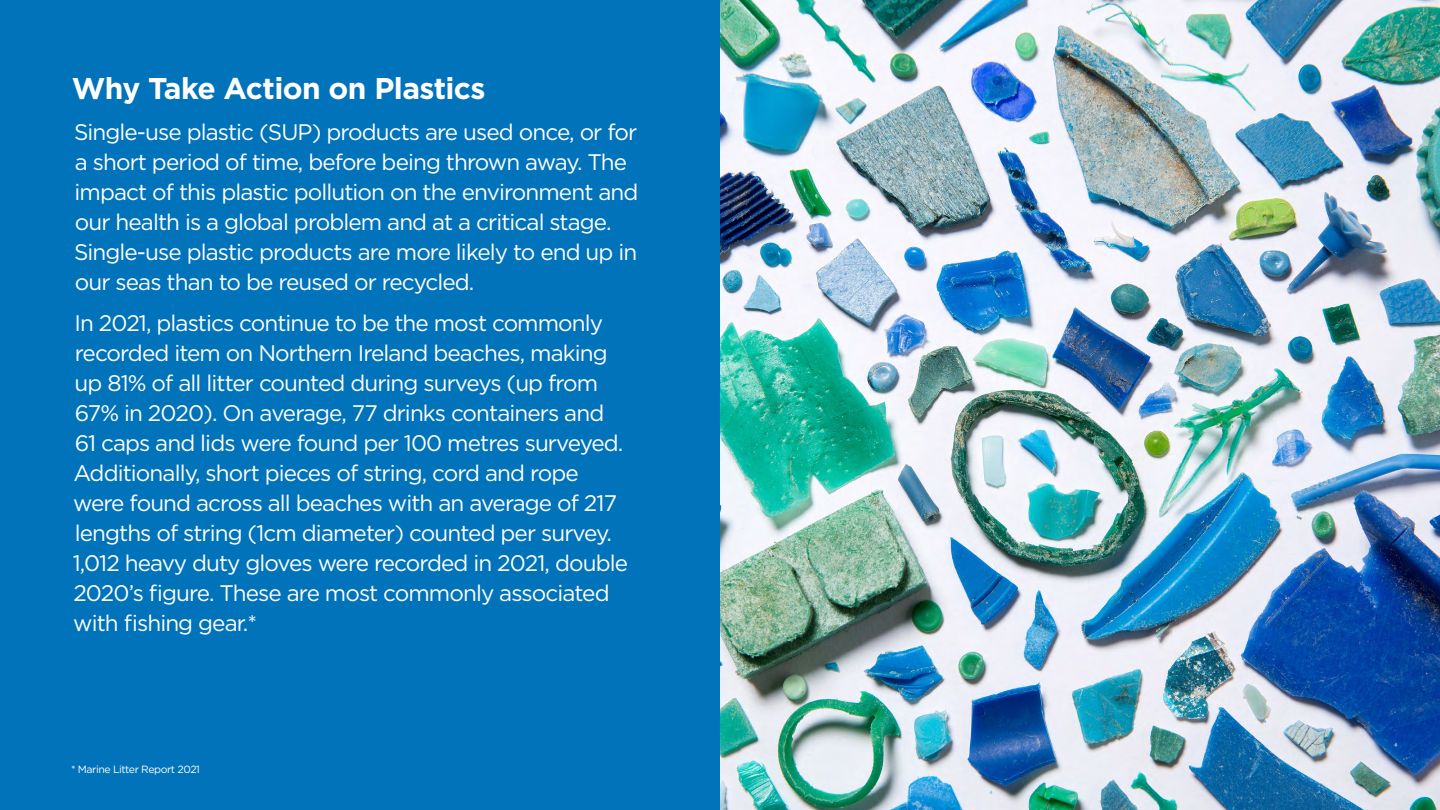
<style>
.page{position:relative;width:1440px;height:810px;background:#fff}
.page>*{position:absolute;margin:0;border:0;box-sizing:border-box;transform-origin:0 0}
.t1{font:700 30px "Gotham";letter-spacing:-.02em;color:#fff}
.t2{font:22.5px/30px "Gotham";letter-spacing:-.04em;color:#fff}
.t3{font:10.5px "Gotham";letter-spacing:-.04em;color:#fff}
</style>
<div class="page">
<div style="left:0;top:0;width:720px;height:810px;background:#0073ba"></div>
<img style="left:720px;top:0;width:720px;height:810px">
<h1 class="t1" style="left:72px;top:68px;width:415px">Why Take Action on Plastics</h1>
<p class="t2" style="left:74px;top:117px;width:566px">Single-use plastic (SUP) products are used once, or for a short period of time, before being thrown away. The impact of this plastic pollution on the environment and our health is a global problem and at a critical stage.<br>Single-use plastic products are more likely to end up in our seas than to be reused or recycled.</p>
<p class="t2" style="left:73px;top:308px;width:557px">In 2021, plastics continue to be the most commonly recorded item on Northern Ireland beaches, making up 81% of all litter counted during surveys (up from 67% in 2020). On average, 77 drinks containers and 61 caps and lids were found per 100 metres surveyed.<br>Additionally, short pieces of string, cord and rope were found across all beaches with an average of 217 lengths of string (1cm diameter) counted per survey.<br>1,012 heavy duty gloves were recorded in 2021, double 2020’s figure. These are most commonly associated with fishing gear.*</p>
<p class="t3" style="left:71px;top:763px;width:130px">* Marine Litter Report 2021</p>
</div>
